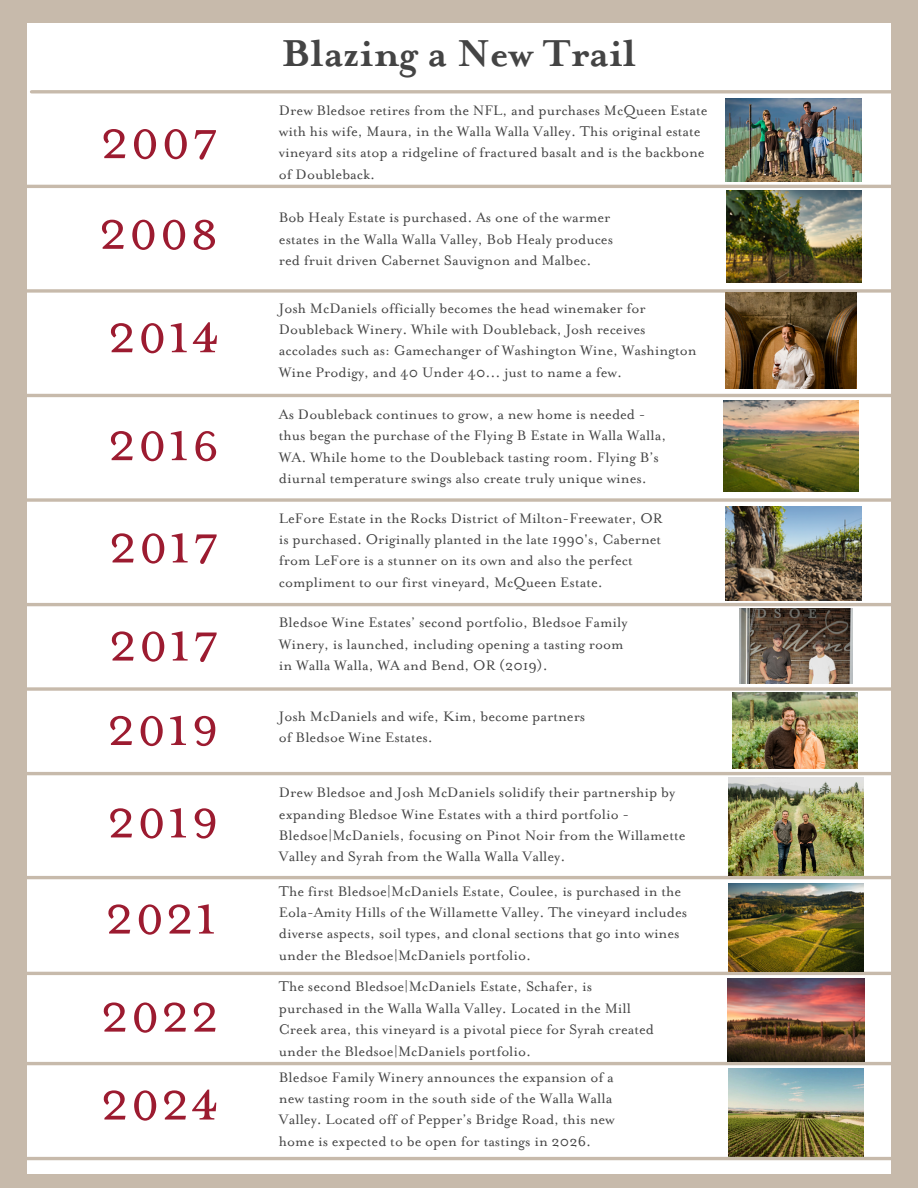
<style>
.page{position:relative;width:918px;height:1188px;background:#c7baab}
.page>*{position:absolute;margin:0;border:0;box-sizing:border-box;transform-origin:0 0}
.t1{font:64.8px "Mrs Eaves Petite Caps";color:#9c1b30}
.t2{font:700 43.5px "Mrs Eaves";color:#444}
.t3{font:16.05px/21.3px "Mrs Eaves Roman";color:#444}
</style>
<div class="page">
<div style="left:27px;top:23px;width:864px;height:1150px;background:#fff"></div>
<hr style="left:2px;top:185px;width:912px;height:3px;background:#c7baab">
<svg style="left:27px;top:289px;width:864px;height:4px;fill:#c7baab"></svg>
<hr style="left:2px;top:394px;width:912px;height:3px;background:#c7baab">
<svg style="left:27px;top:498px;width:864px;height:4px"></svg>
<hr style="left:2px;top:603px;width:913px;height:3px;background:#c7baab">
<svg style="left:27px;top:687px;width:864px;height:4px"></svg>
<hr style="left:4px;top:772px;width:912px;height:3px;background:#c7baab">
<hr style="left:4px;top:876px;width:912px;height:3px;background:#c7baab">
<hr style="left:2px;top:972px;width:912px;height:3px;background:#c7baab">
<hr style="left:2px;top:1062px;width:912px;height:3px;background:#c7baab">
<img style="left:740px;top:609px;width:112px;height:75px">
<img style="left:729px;top:778px;width:135px;height:97px">
<img style="left:728px;top:884px;width:135px;height:88px">
<img style="left:724px;top:401px;width:134px;height:91px">
<img style="left:726px;top:506px;width:136px;height:95px">
<img style="left:728px;top:978px;width:136px;height:84px">
<img style="left:729px;top:1069px;width:135px;height:87px">
<img style="left:732px;top:693px;width:125px;height:75px">
<img style="left:727px;top:191px;width:135px;height:91px">
<img style="left:725px;top:293px;width:132px;height:95px">
<img style="left:726px;top:99px;width:136px;height:83px">
<hr style="left:19px;top:1157px;width:899px;height:3px;background:#c7baab">
<hr style="left:32px;top:90px;width:886px;height:3px;background:#c7baab">
<h1 class="t1" style="left:100px;top:98px;width:121px">2007</h1>
<p class="t2" style="left:282px;top:39px;width:356px">Blazing a New Trail</p>
<p class="t3" style="left:279px;top:101px;width:430px">Drew Bledsoe retires from the NFL, and purchases McQueen Estate with his wife, Maura, in the Walla Walla Valley. This original estate vineyard sits atop a ridgeline of fractured basalt and is the backbone of Doubleback.</p>
<h1 class="t1" style="left:98px;top:189px;width:122px">2008</h1>
<p class="t3" style="left:279px;top:209px;width:336px">Bob Healy Estate is purchased. As one of the warmer estates in the Walla Walla Valley, Bob Healy produces red fruit driven Cabernet Sauvignon and Malbec.</p>
<p class="t1" style="left:107px;top:292px;width:115px">2014</p>
<p class="t1" style="left:107px;top:400px;width:115px">2016</p>
<h1 class="t1" style="left:108px;top:502px;width:113px">2017</h1>
<h1 class="t1" style="left:108px;top:600px;width:113px">2017</h1>
<p class="t3" style="left:279px;top:299px;width:419px">Josh McDaniels officially becomes the head winemaker for Doubleback Winery. While with Doubleback, Josh receives accolades such as: Gamechanger of Washington Wine, Washington Wine Prodigy, and 40 Under 40... just to name a few.</p>
<h1 class="t3" style="left:279px;top:405px;width:389px">As Doubleback continues to grow, a new home is needed - thus began the purchase of the Flying B Estate in Walla Walla, WA. While home to the Doubleback tasting room. Flying B’s diurnal temperature swings also create truly unique wines.</h1>
<h1 class="t3" style="left:279px;top:509px;width:385px">LeFore Estate in the Rocks District of Milton-Freewater, OR is purchased. Originally planted in the late 1990's, Cabernet from LeFore is a stunner on its own and also the perfect compliment to our first vineyard, McQueen Estate.</h1>
<p class="t3" style="left:279px;top:614px;width:350px">Bledsoe Wine Estates’ second portfolio, Bledsoe Family<br>Winery, is launched, including opening a tasting room in Walla Walla, WA and Bend, OR (2019).</p>
<p class="t1" style="left:107px;top:685px;width:115px">2019</p>
<p class="t3" style="left:279px;top:707px;width:308px">Josh McDaniels and wife, Kim, become partners of Bledsoe Wine Estates.</p>
<p class="t1" style="left:107px;top:777px;width:115px">2019</p>
<p class="t1" style="left:105px;top:873px;width:115px">2021</p>
<p class="t1" style="left:100px;top:971px;width:121px">2022</p>
<h1 class="t1" style="left:100px;top:1059px;width:121px">2024</h1>
<p class="t3" style="left:279px;top:784px;width:408px">Drew Bledsoe and Josh McDaniels solidify their partnership by expanding Bledsoe Wine Estates with a third portfolio - Bledsoe|McDaniels, focusing on Pinot Noir from the Willamette Valley and Syrah from the Walla Walla Valley.</p>
<h1 class="t3" style="left:279px;top:882px;width:410px">The first Bledsoe|McDaniels Estate, Coulee, is purchased in the Eola-Amity Hills of the Willamette Valley. The vineyard includes diverse aspects, soil types, and clonal sections that go into wines under the Bledsoe|McDaniels portfolio.</h1>
<p class="t3" style="left:279px;top:978px;width:377px">The second Bledsoe|McDaniels Estate, Schafer, is purchased in the Walla Walla Valley. Located in the Mill Creek area, this vineyard is a pivotal piece for Syrah created under the Bledsoe|McDaniels portfolio.</p>
<p class="t3" style="left:279px;top:1068px;width:337px">Bledsoe Family Winery announces the expansion of a new tasting room in the south side of the Walla Walla Valley. Located off of Pepper’s Bridge Road, this new home is expected to be open for tastings in 2026.</p>
</div>
